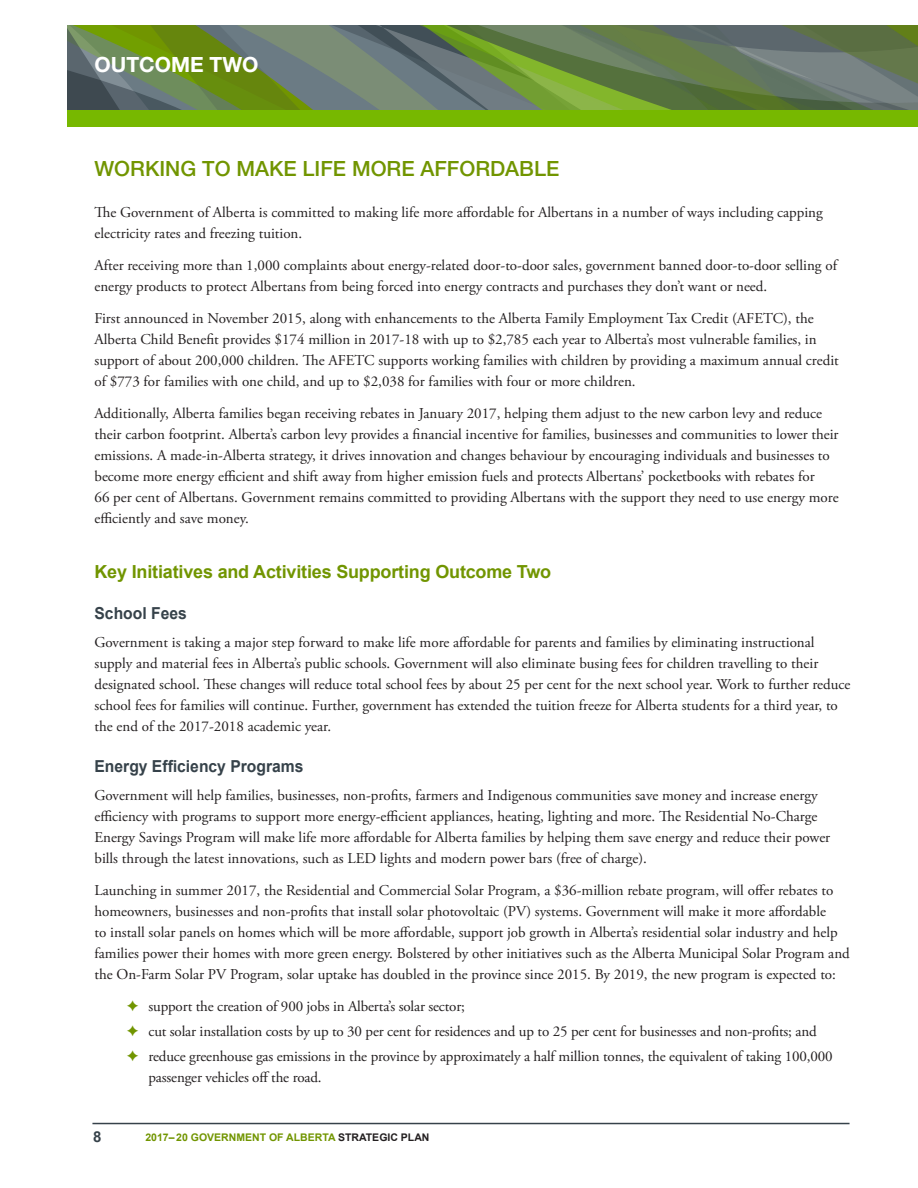
<style>
.page{position:relative;width:918px;height:1188px;background:#fff}
.page>*{position:absolute;margin:0;border:0;box-sizing:border-box;transform-origin:0 0}
.Level_1_Heading_-_15{font:500 21px "Helvetica Neue LT Std";color:#719500}
.Level_1_Heading_-_15-2{font:700 21px "Helvetica Neue LT Std";color:#fff}
.Key_initiative_line{font:700 18px "Arial";letter-spacing:-.01em;color:#719500}
.Sub-head_Arial_11-_g{font:700 16.5px "Arial";color:#36424a;scale:.95 1}
._00_bodyTxt__10_14{font:15px/21px "Adobe Garamond Pro";color:#231f20}
.bullet_Diam_BK__F{font:15px/21px "Adobe Garamond Pro";letter-spacing:-.01em;color:#231f20}
.t1{font:700 15px "Arial";color:#36424a}
.t2{font:700 10.5px "Arial";color:#719500}
.s1{color:#231f20}
</style>
<div class="page">
<hr style="left:92px;top:1123px;width:758px;height:1px;background:#36424a">
<svg style="left:884px;top:26px;width:34px;height:85px;background:#667956"></svg>
<svg style="left:89px;top:26px;width:795px;height:85px;background:#688055"></svg>
<div style="left:68px;top:111px;width:850px;height:16px;background:#77b800"></div>
<p class="Level_1_Heading_-_15-2" style="left:94px;top:52px;width:166px">OUTCOME TWO</p>
<p class="Level_1_Heading_-_15" style="left:94px;top:156px;width:466px">WORKING TO MAKE LIFE MORE AFFORDABLE</p>
<p class="_00_bodyTxt__10_14" style="left:94px;top:202px;width:730px">The Government of Alberta is committed to making life more affordable for Albertans in a number of ways including capping electricity rates and freezing tuition.</p>
<p class="_00_bodyTxt__10_14" style="left:94px;top:255px;width:744px">After receiving more than 1,000 complaints about energy-related door-to-door sales, government banned door-to-door selling of energy products to protect Albertans from being forced into energy contracts and purchases they don’t want or need.</p>
<p class="_00_bodyTxt__10_14" style="left:94px;top:308px;width:746px">First announced in November 2015, along with enhancements to the Alberta Family Employment Tax Credit (AFETC), the Alberta Child Benefit provides $174 million in 2017-18 with up to $2,785 each year to Alberta’s most vulnerable families, in support of about 200,000 children. The AFETC supports working families with children by providing a maximum annual credit of $773 for families with one child, and up to $2,038 for families with four or more children.</p>
<p class="_00_bodyTxt__10_14" style="left:94px;top:403px;width:746px">Additionally, Alberta families began receiving rebates in January 2017, helping them adjust to the new carbon levy and reduce their carbon footprint. Alberta’s carbon levy provides a financial incentive for families, businesses and communities to lower their emissions. A made-in-Alberta strategy, it drives innovation and changes behaviour by encouraging individuals and businesses to become more energy efficient and shift away from higher emission fuels and protects Albertans’ pocketbooks with rebates for<br>66 per cent of Albertans. Government remains committed to providing Albertans with the support they need to use energy more efficiently and save money.</p>
<p class="Key_initiative_line" style="left:94px;top:560px;width:458px">Key Initiatives and Activities Supporting Outcome Two</p>
<p class="Sub-head_Arial_11-_g" style="left:94px;top:602px;width:99px">School Fees</p>
<p class="_00_bodyTxt__10_14" style="left:94px;top:632px;width:758px">Government is taking a major step forward to make life more affordable for parents and families by eliminating instructional supply and material fees in Alberta’s public schools. Government will also eliminate busing fees for children travelling to their designated school. These changes will reduce total school fees by about 25 per cent for the next school year. Work to further reduce school fees for families will continue. Further, government has extended the tuition freeze for Alberta students for a third year, to the end of the 2017-2018 academic year.</p>
<p class="Sub-head_Arial_11-_g" style="left:94px;top:755px;width:222px">Energy Efficiency Programs</p>
<p class="_00_bodyTxt__10_14" style="left:94px;top:785px;width:737px">Government will help families, businesses, non-profits, farmers and Indigenous communities save money and increase energy efficiency with programs to support more energy-efficient appliances, heating, lighting and more. The Residential No-Charge Energy Savings Program will make life more affordable for Alberta families by helping them save energy and reduce their power bills through the latest innovations, such as LED lights and modern power bars (free of charge).</p>
<p class="_00_bodyTxt__10_14" style="left:94px;top:880px;width:757px">Launching in summer 2017, the Residential and Commercial Solar Program, a $36-million rebate program, will offer rebates to homeowners, businesses and non-profits that install solar photovoltaic (PV) systems. Government will make it more affordable<br>to install solar panels on homes which will be more affordable, support job growth in Alberta’s residential solar industry and help families power their homes with more green energy. Bolstered by other initiatives such as the Alberta Municipal Solar Program and the On-Farm Solar PV Program, solar uptake has doubled in the province since 2015. By 2019, the new program is expected to:</p>
<p class="bullet_Diam_BK__F" style="left:148px;top:996px;width:318px">support the creation of 900 jobs in Alberta’s solar sector;</p>
<p class="bullet_Diam_BK__F" style="left:148px;top:1021px;width:670px">cut solar installation costs by up to 30 per cent for residences and up to 25 per cent for businesses and non-profits; and</p>
<p class="bullet_Diam_BK__F" style="left:148px;top:1046px;width:686px">reduce greenhouse gas emissions in the province by approximately a half million tonnes, the equivalent of taking 100,000 passenger vehicles off the road.</p>
<p class="t1" style="left:93px;top:1127px;width:10px">8</p>
<p class="t2" style="left:145px;top:1130px;width:286px">2017– 20 GOVERNMENT OF ALBERTA <span class="s1">STRATEGIC PLAN</span></p>
</div>
